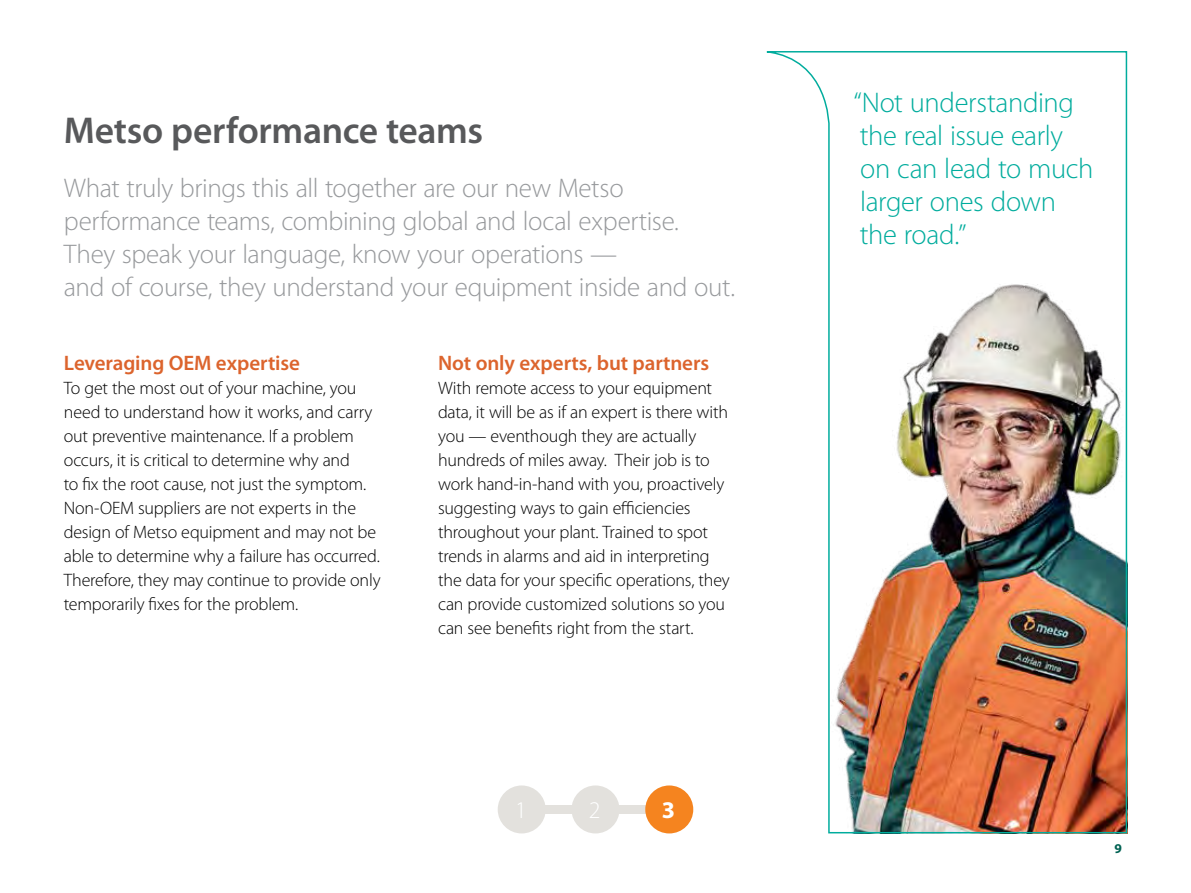
<style>
.page{position:relative;width:1191px;height:893px;background:#fff}
.page>*{position:absolute;margin:0;border:0;box-sizing:border-box;transform-origin:0 0}
.t1{font:600 37.5px "Myriad Pro";letter-spacing:-.01em;color:#58595b}
.t2{font:300 28.5px/33px "Myriad Pro";letter-spacing:-.015em;color:#00ac9d}
.t3{font:300 27px/33px "Myriad Pro";letter-spacing:-.015em;color:#97999c}
.t4{font:300 24px "Myriad Pro";color:#fff}
.t5{font:700 24px "Myriad Pro";color:#fff}
.t6{font:600 21px "Myriad Pro";letter-spacing:-.005em;color:#dc642d}
.t7{font:300 18px/24px "Myriad Pro";letter-spacing:-.01em;color:#000}
.t8{font:700 13.5px "Myriad Pro";color:#006253}
</style>
<div class="page">
<img style="left:766px;top:51px;width:362px;height:783px">
<div style="left:522px;top:805px;width:147px;height:9px;background:#e3e1dd"></div>
<div style="left:571px;top:785px;width:48px;height:48px;background:#e3e1dd;border-radius:50%"></div>
<div style="left:498px;top:785px;width:48px;height:48px;background:#e3e1dd;border-radius:50%"></div>
<div style="left:645px;top:785px;width:48px;height:48px;background:#f5841f;border-radius:50%"></div>
<h1 class="t1" style="left:64px;top:107px;width:421px">Metso performance teams</h1>
<h3 class="t3" style="left:64px;top:172px;width:673px">What truly brings this all together are our new Metso performance teams, combining global and local expertise.<br>They speak your language, know your operations —<br>and of course, they understand your equipment inside and out.</h3>
<p class="t6" style="left:64px;top:350px;width:238px">Leveraging OEM expertise</p>
<p class="t7" style="left:64px;top:376px;width:318px">To get the most out of your machine, you need to understand how it works, and carry out preventive maintenance. If a problem occurs, it is critical to determine why and<br>to fix the root cause, not just the symptom.<br>Non-OEM suppliers are not experts in the design of Metso equipment and may not be able to determine why a failure has occurred.<br>Therefore, they may continue to provide only temporarily fixes for the problem.</p>
<p class="t6" style="left:438px;top:350px;width:273px">Not only experts, but partners</p>
<p class="t7" style="left:438px;top:376px;width:293px">With remote access to your equipment data, it will be as if an expert is there with you — eventhough they are actually hundreds of miles away. Their job is to work hand‑in‑hand with you, proactively suggesting ways to gain efficiencies throughout your plant. Trained to spot trends in alarms and aid in interpreting the data for your specific operations, they can provide customized solutions so you can see benefits right from the start.</p>
<h3 class="t4" style="left:515px;top:797px;width:13px">1</h3>
<h3 class="t4" style="left:589px;top:797px;width:13px">2</h3>
<h3 class="t5" style="left:662px;top:795px;width:15px">3</h3>
<h2 class="t2" style="left:853px;top:86px;width:241px">“Not understanding the real issue early on can lead to much larger ones down the road.”</h2>
<p class="t8" style="left:1114px;top:840px;width:9px">9</p>
</div>
